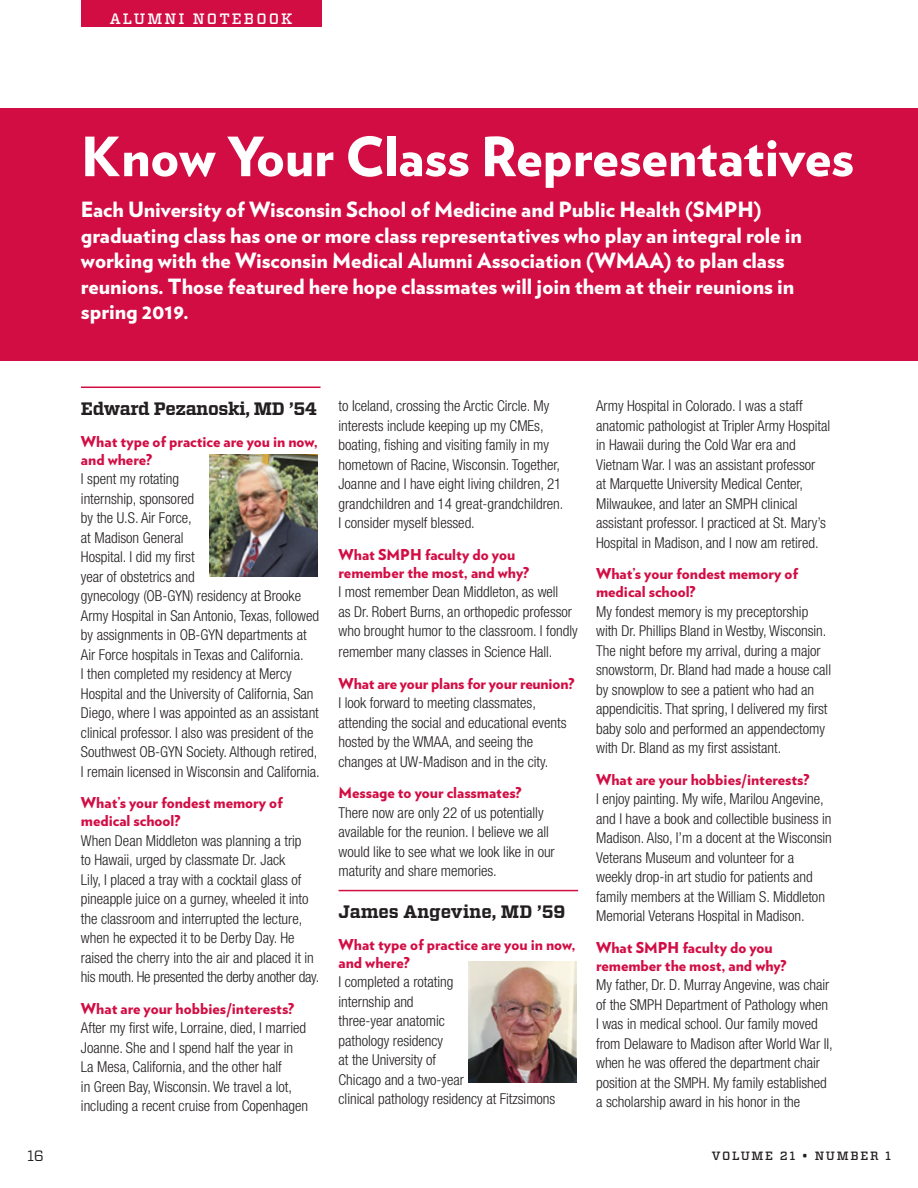
<style>
.page{position:relative;width:918px;height:1188px;background:#fff}
.page>*{position:absolute;margin:0;border:0;box-sizing:border-box;transform-origin:0 0}
.t1{font:900 54px "Verlag";color:#fff}
.t2{font:900 21px/25.5px "Verlag";color:#fff}
.t3{font:700 18px "Vitesse";letter-spacing:-.02em;color:#231f20}
.t4{font:700 18px "Vitesse";color:#231f20}
.t5{font:300 condensed 15px/19.5px "Helvetica Neue LT Std";color:#231f20}
.t6{font:900 15px/18px "Verlag";color:#d20d44}
.t7{font:500 15px "Vitesse";letter-spacing:.14em;color:#fff}
.t8{font:15px "Vitesse";color:#231f20}
.t9{font:500 12px "Vitesse";letter-spacing:.14em;color:#231f20}
</style>
<div class="page">
<div style="left:81px;top:0;width:240px;height:27px;background:#d20d44"></div>
<div style="left:0;top:108px;width:918px;height:253px;background:#d20d44"></div>
<hr style="left:81px;top:387px;width:240px;height:1px;background:#d20d44">
<hr style="left:339px;top:890px;width:239px;height:1px;background:#d20d44">
<img style="left:210px;top:455px;width:108px;height:121px">
<img style="left:469px;top:961px;width:108px;height:122px">
<p class="t7" style="left:110px;top:9px;width:184px">ALUMNI NOTEBOOK</p>
<h1 class="t1" style="left:81px;top:112px;width:774px">Know Your Class Representatives</h1>
<p class="t2" style="left:81px;top:196px;width:722px">Each University of Wisconsin School of Medicine and Public Health (SMPH) graduating class has one or more class representatives who play an integral role in working with the Wisconsin Medical Alumni Association (WMAA) to plan class reunions. Those featured here hope classmates will join them at their reunions in spring 2019.</p>
<p class="t3" style="left:81px;top:397px;width:238px">Edward Pezanoski, MD ’54</p>
<p class="t6" style="left:81px;top:431px;width:238px">What type of practice are you in now, and where?</p>
<p class="t5" style="left:81px;top:469px;width:240px">I spent my rotating<br>internship, sponsored<br>by the U.S. Air Force,<br>at Madison General<br>Hospital. I did my first<br>year of obstetrics and<br>gynecology (OB-GYN) residency at Brooke Army Hospital in San Antonio, Texas, followed by assignments in OB-GYN departments at Air Force hospitals in Texas and California.<br>I then completed my residency at Mercy Hospital and the University of California, San Diego, where I was appointed as an assistant clinical professor. I also was president of the Southwest OB-GYN Society. Although retired, I remain licensed in Wisconsin and California.</p>
<p class="t6" style="left:81px;top:793px;width:204px">What’s your fondest memory of medical school?</p>
<p class="t5" style="left:81px;top:830px;width:240px">When Dean Middleton was planning a trip<br>to Hawaii, urged by classmate Dr. Jack<br>Lily, I placed a tray with a cocktail glass of pineapple juice on a gurney, wheeled it into the classroom and interrupted the lecture, when he expected it to be Derby Day. He raised the cherry into the air and placed it in his mouth. He presented the derby another day.</p>
<p class="t6" style="left:81px;top:998px;width:215px">What are your hobbies/interests?</p>
<p class="t5" style="left:81px;top:1018px;width:229px">After my first wife, Lorraine, died, I married Joanne. She and I spend half the year in La Mesa, California, and the other half<br>in Green Bay, Wisconsin. We travel a lot, including a recent cruise from Copenhagen</p>
<p class="t5" style="left:339px;top:396px;width:226px">to Iceland, crossing the Arctic Circle. My interests include keeping up my CMEs, boating, fishing and visiting family in my hometown of Racine, Wisconsin. Together, Joanne and I have eight living children, 21 grandchildren and 14 great-grandchildren.<br>I consider myself blessed.</p>
<p class="t6" style="left:339px;top:545px;width:192px">What SMPH faculty do you remember the most, and why?</p>
<p class="t5" style="left:339px;top:582px;width:241px">I most remember Dean Middleton, as well<br>as Dr. Robert Burns, an orthopedic professor who brought humor to the classroom. I fondly</p>
<p class="t5" style="left:339px;top:642px;width:216px">remember many classes in Science Hall.</p>
<p class="t6" style="left:339px;top:674px;width:237px">What are your plans for your reunion?</p>
<p class="t5" style="left:339px;top:693px;width:229px">I look forward to meeting classmates, attending the social and educational events hosted by the WMAA, and seeing the changes at UW-Madison and in the city.</p>
<p class="t6" style="left:339px;top:783px;width:185px">Message to your classmates?</p>
<p class="t5" style="left:339px;top:803px;width:218px">There now are only 22 of us potentially available for the reunion. I believe we all would like to see what we look like in our maturity and share memories.</p>
<p class="t4" style="left:339px;top:900px;width:229px">James Angevine, MD ’59</p>
<p class="t6" style="left:339px;top:935px;width:238px">What type of practice are you in now, and where?</p>
<p class="t5" style="left:339px;top:972px;width:218px">I completed a rotating<br>internship and<br>three-year anatomic<br>pathology residency<br>at the University of<br>Chicago and a two-year<br>clinical pathology residency at Fitzsimons</p>
<p class="t5" style="left:596px;top:396px;width:236px">Army Hospital in Colorado. I was a staff anatomic pathologist at TripIer Army Hospital in Hawaii during the Cold War era and Vietnam War. I was an assistant professor<br>at Marquette University Medical Center, Milwaukee, and later an SMPH clinical assistant professor. I practiced at St. Mary’s Hospital in Madison, and I now am retired.</p>
<p class="t6" style="left:596px;top:564px;width:204px">What’s your fondest memory of medical school?</p>
<p class="t5" style="left:596px;top:602px;width:236px">My fondest memory is my preceptorship with Dr. Phillips Bland in Westby, Wisconsin.<br>The night before my arrival, during a major snowstorm, Dr. Bland had made a house call by snowplow to see a patient who had an appendicitis. That spring, I delivered my first baby solo and performed an appendectomy with Dr. Bland as my first assistant.</p>
<p class="t6" style="left:596px;top:770px;width:215px">What are your hobbies/interests?</p>
<p class="t5" style="left:596px;top:789px;width:237px">I enjoy painting. My wife, Marilou Angevine, and I have a book and collectible business in Madison. Also, I’m a docent at the Wisconsin Veterans Museum and volunteer for a weekly drop-in art studio for patients and family members at the William S. Middleton Memorial Veterans Hospital in Madison.</p>
<p class="t6" style="left:596px;top:938px;width:192px">What SMPH faculty do you remember the most, and why?</p>
<p class="t5" style="left:596px;top:975px;width:238px">My father, Dr. D. Murray Angevine, was chair of the SMPH Department of Pathology when I was in medical school. Our family moved from Delaware to Madison after World War II, when he was offered the department chair position at the SMPH. My family established a scholarship award in his honor in the</p>
<p class="t8" style="left:27px;top:1146px;width:19px">16</p>
<p class="t9" style="left:712px;top:1148px;width:181px">VOLUME 21 • NUMBER 1</p>
</div>
